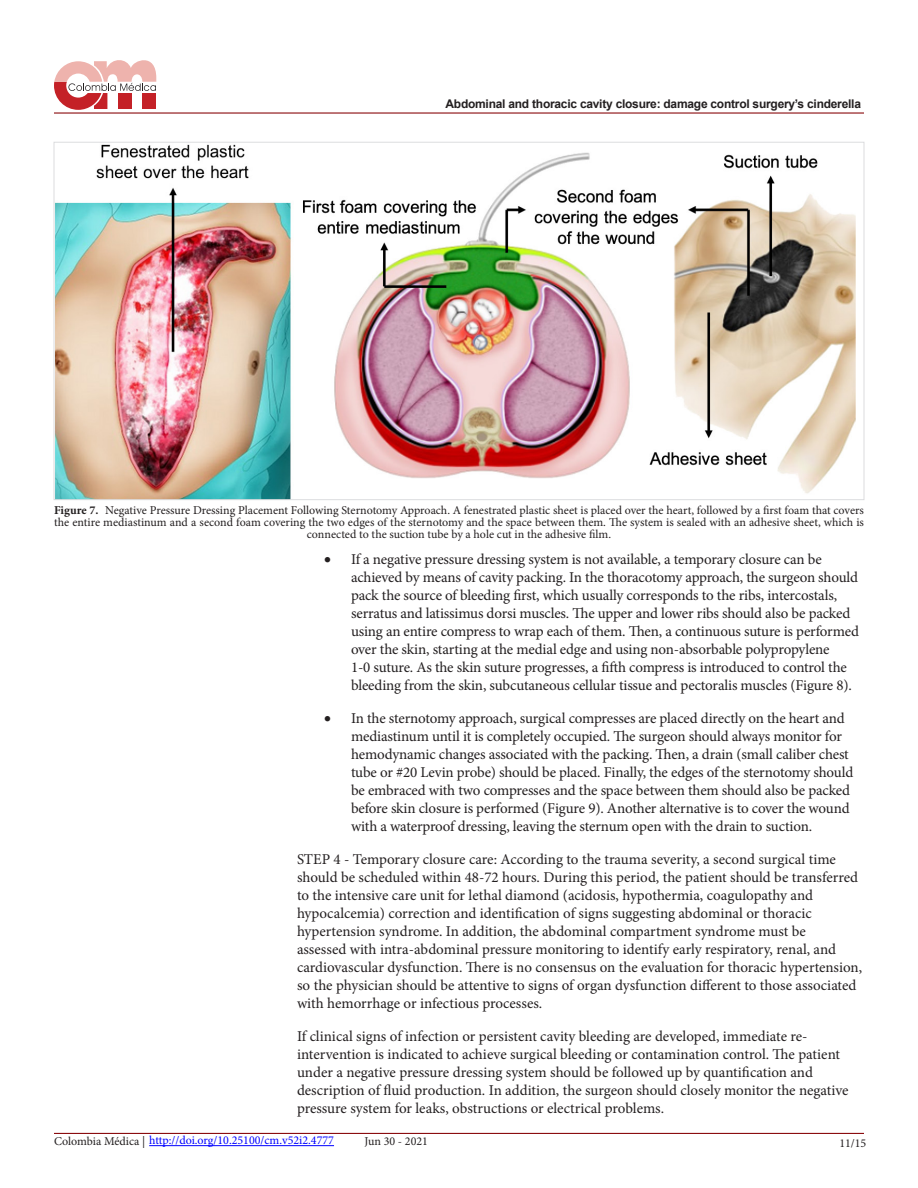
<style>
.page{position:relative;width:918px;height:1188px;background:#fff}
.page>*{position:absolute;margin:0;border:0;box-sizing:border-box;transform-origin:0 0}
.t1{font:15px/18px "Minion Pro";letter-spacing:-.01em;color:#231f20}
.t2{font:12px/12px "Minion Pro";color:#231f20;text-align:center}
.t3{font:700 12px "Arial";letter-spacing:-.02em;color:#231f20}
.t4{font:12px "Minion Pro";color:#00f}
.s1{font-weight:700}
.s2{color:#231f20}
</style>
<div class="page">
<hr style="left:54px;top:112px;width:810px;height:2px;background:#8b0d10">
<hr style="left:54px;top:1133px;width:810px;height:1px;background:#8b0d10">
<svg style="left:54px;top:60px;width:102px;height:50px"></svg>
<hr style="left:149px;top:1145px;width:185px;height:1px;background:#00f">
<img style="left:56px;top:144px;width:800px;height:354px">
<p class="t3" style="left:446px;top:95px;width:417px">Abdominal and thoracic cavity closure: damage control surgery’s cinderella</p>
<p class="t2" style="left:54px;top:504px;width:812px"><span class="s1">Figure 7.</span> Negative Pressure Dressing Placement Following Sternotomy Approach. A fenestrated plastic sheet is placed over the heart, followed by a first foam that covers the entire mediastinum and a second foam covering the two edges of the sternotomy and the space between them. The system is sealed with an adhesive sheet, which is connected to the suction tube by a hole cut in the adhesive film.</p>
<p class="t1" style="left:351px;top:551px;width:510px;text-indent:-27px">• If a negative pressure dressing system is not available, a temporary closure can be achieved by means of cavity packing. In the thoracotomy approach, the surgeon should pack the source of bleeding first, which usually corresponds to the ribs, intercostals, serratus and latissimus dorsi muscles. The upper and lower ribs should also be packed using an entire compress to wrap each of them. Then, a continuous suture is performed over the skin, starting at the medial edge and using non-absorbable polypropylene<br>1-0 suture. As the skin suture progresses, a fifth compress is introduced to control the bleeding from the skin, subcutaneous cellular tissue and pectoralis muscles (Figure 8).</p>
<p class="t1" style="left:351px;top:710px;width:504px;text-indent:-27px">• In the sternotomy approach, surgical compresses are placed directly on the heart and mediastinum until it is completely occupied. The surgeon should always monitor for hemodynamic changes associated with the packing. Then, a drain (small caliber chest tube or #20 Levin probe) should be placed. Finally, the edges of the sternotomy should be embraced with two compresses and the space between them should also be packed before skin closure is performed (Figure 9). Another alternative is to cover the wound with a waterproof dressing, leaving the sternum open with the drain to suction.</p>
<p class="t1" style="left:297px;top:851px;width:567px">STEP 4 - Temporary closure care: According to the trauma severity, a second surgical time should be scheduled within 48-72 hours. During this period, the patient should be transferred to the intensive care unit for lethal diamond (acidosis, hypothermia, coagulopathy and hypocalcemia) correction and identification of signs suggesting abdominal or thoracic hypertension syndrome. In addition, the abdominal compartment syndrome must be<br>assessed with intra-abdominal pressure monitoring to identify early respiratory, renal, and cardiovascular dysfunction. There is no consensus on the evaluation for thoracic hypertension, so the physician should be attentive to signs of organ dysfunction different to those associated with hemorrhage or infectious processes.</p>
<p class="t1" style="left:297px;top:1028px;width:553px">If clinical signs of infection or persistent cavity bleeding are developed, immediate re&shy;intervention is indicated to achieve surgical bleeding or contamination control. The patient under a negative pressure dressing system should be followed up by quantification and description of fluid production. In addition, the surgeon should closely monitor the negative pressure system for leaks, obstructions or electrical problems.</p>
<p class="t4" style="left:54px;top:1133px;width:282px"><span class="s2">Colombia Médica |</span> http://doi.org/10.25100/cm.v52i2.4777</p>
<p class="t2" style="left:364px;top:1135px;width:65px">Jun 30 - 2021</p>
<p class="t2" style="left:840px;top:1137px;width:28px">11/15</p>
</div>
